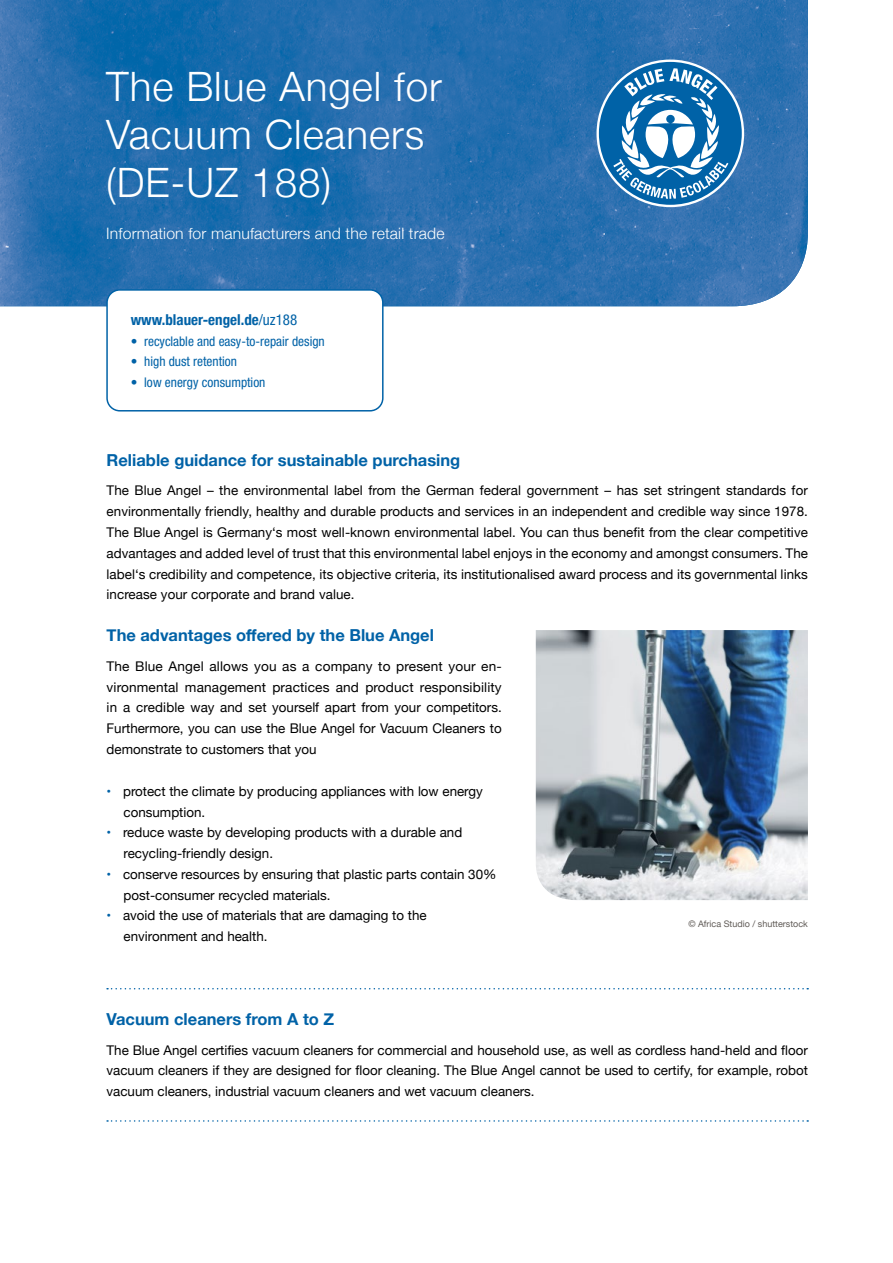
<style>
.page{position:relative;width:893px;height:1263px;background:#fff}
.page>*{position:absolute;margin:0;border:0;box-sizing:border-box;transform-origin:0 0}
.t1{font:300 40.5px/48px "Helvetica Neue";letter-spacing:.02em;color:#fff}
.t2{font:700 16.5px "Helvetica Neue";color:#0062a7}
.t3{font:300 15.75px "Helvetica Neue";letter-spacing:.01em;color:#fff}
.t4{font:700 condensed 15px "Helvetica Neue";color:#0062a7}
.t5{font:13.35px/20.9px "Helvetica Neue";color:#000}
.t6{font:condensed 13.35px "Helvetica Neue LT Pro";color:#0062a7}
.t7{font:9px "Helvetica Neue";color:#615c58}
.s1{font-family:"Helvetica Neue LT Pro";font-weight:400}
.s2{color:#0062a7}
</style>
<div class="page">
<img style="left:0;top:0;width:808px;height:306px">
<svg style="left:599px;top:62px;width:143px;height:143px"></svg>
<div style="left:107px;top:290px;width:276px;height:121px;background:#fff;border-radius:13px"></div>
<div style="left:106px;top:289px;width:278px;height:122px;border:2px solid #0062a7;border-radius:13px"></div>
<img style="left:536px;top:630px;width:272px;height:270px">
<svg style="left:107px;top:1120px;width:701px;height:2px"></svg>
<svg style="left:107px;top:988px;width:701px;height:1px"></svg>
<h1 class="t1" style="left:106px;top:59px;width:337px">The Blue Angel for<br>Vacuum Cleaners (DE-UZ 188)</h1>
<p class="t3" style="left:106px;top:220px;width:340px">Information for manufacturers and the retail trade</p>
<p class="t4" style="left:131px;top:307px;width:168px">www.blauer-engel.de<span class="s1">/uz188</span></p>
<p class="t6" style="left:131px;top:333px;width:196px">• recyclable and easy-to-repair design</p>
<p class="t6" style="left:131px;top:354px;width:108px">• high dust retention</p>
<p class="t6" style="left:131px;top:375px;width:136px">• low energy consumption</p>
<p class="t2" style="left:107px;top:447px;width:355px">Reliable guidance for sustainable purchasing</p>
<p class="t5" style="left:107px;top:481px;width:703px;text-align:justify">The Blue Angel – the environmental label from the German federal government – has set stringent standards for environmentally friendly, healthy and durable products and services in an independent and credible way since 1978.<br>The Blue Angel is Germany‘s most well-known environmental label. You can thus benefit from the clear competitive advantages and added level of trust that this environmental label enjoys in the economy and amongst consumers. The label‘s credibility and competence, its objective criteria, its institutionalised award process and its governmental links increase your corporate and brand value.</p>
<p class="t2" style="left:107px;top:623px;width:329px">The advantages offered by the Blue Angel</p>
<p class="t5" style="left:107px;top:656px;width:397px;text-align:justify">The Blue Angel allows you as a company to present your en&shy;vironmental management practices and product responsibility in a credible way and set yourself apart from your competitors.<br>Furthermore, you can use the Blue Angel for Vacuum Cleaners to demonstrate to customers that you</p>
<p class="t5" style="left:124px;top:781px;width:361px;text-indent:-17px"><span class="s2">•</span> protect the climate by producing appliances with low energy consumption.</p>
<p class="t5" style="left:124px;top:823px;width:340px;text-indent:-17px"><span class="s2">•</span> reduce waste by developing products with a durable and recycling-friendly design.</p>
<p class="t5" style="left:124px;top:864px;width:374px;text-indent:-17px"><span class="s2">•</span> conserve resources by ensuring that plastic parts contain 30% post-consumer recycled materials.</p>
<p class="t5" style="left:124px;top:906px;width:305px;text-indent:-17px"><span class="s2">•</span> avoid the use of materials that are damaging to the environment and health.</p>
<p class="t7" style="left:688px;top:917px;width:121px">© Africa Studio / shutterstock</p>
<p class="t2" style="left:107px;top:1006px;width:229px">Vacuum cleaners from A to Z</p>
<p class="t5" style="left:107px;top:1040px;width:703px;text-align:justify">The Blue Angel certifies vacuum cleaners for commercial and household use, as well as cordless hand-held and floor vacuum cleaners if they are designed for floor cleaning. The Blue Angel cannot be used to certify, for example, robot vacuum cleaners, industrial vacuum cleaners and wet vacuum cleaners.</p>
</div>
